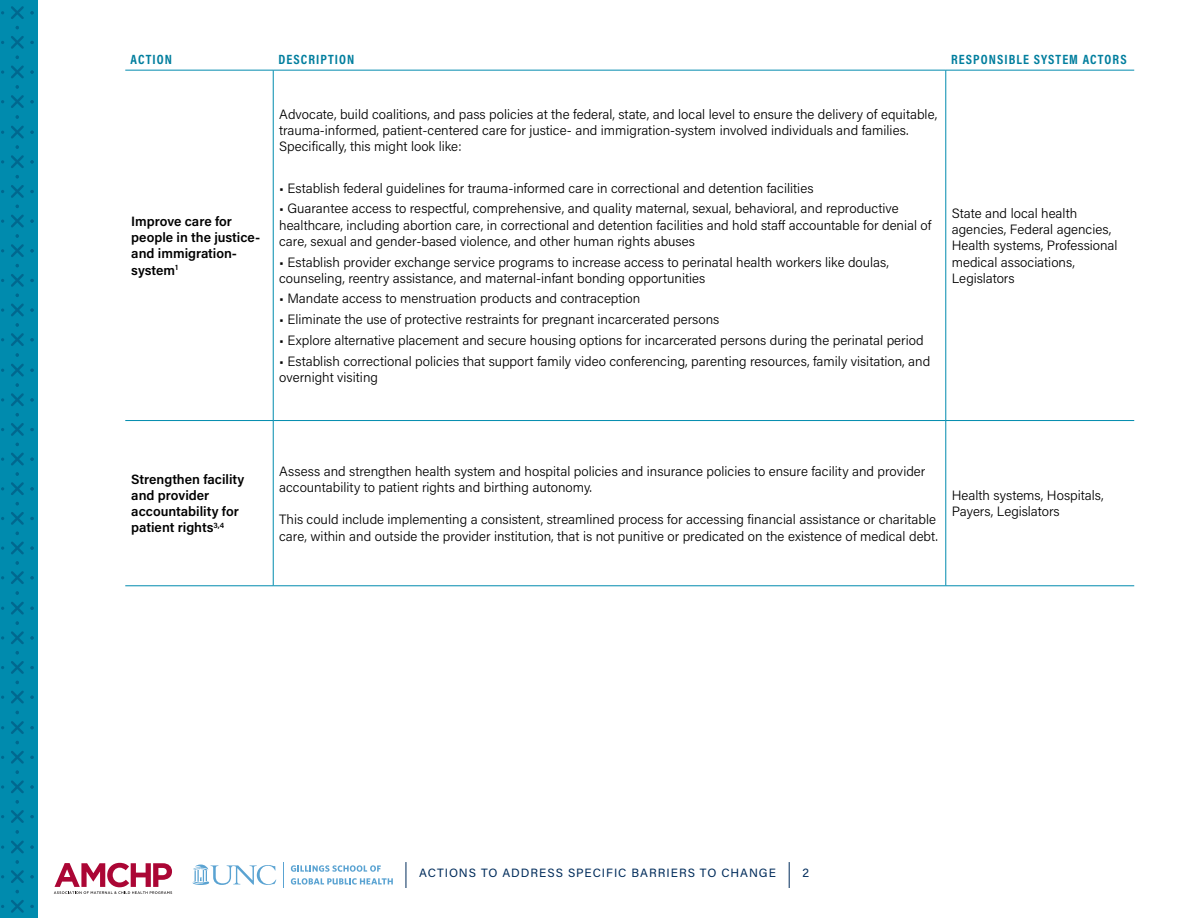
<style>
.page{position:relative;width:1188px;height:918px;background:#fff}
.page>*{position:absolute;margin:0;border:0;box-sizing:border-box;transform-origin:0 0}
.t1{font:300 13.5px/16.2px "Acumin Pro";color:#000}
.t2{font:600 13.5px/16.2px "Acumin Pro";color:#000}
.t3{font:700 13.5px "Acumin Pro Cond";letter-spacing:.08em;color:#007e9e}
.t4{font:12px "Acumin Pro";letter-spacing:.08em;color:#002c5b}
</style>
<div class="page">
<div style="left:0;top:0;width:38px;height:918px;background:#008bae"></div>
<svg style="left:1px;top:6px;width:33px;height:907px"></svg>
<svg style="left:54px;top:863px;width:118px;height:31px"></svg>
<svg style="left:291px;top:865px;width:90px;height:7px"></svg>
<svg style="left:291px;top:878px;width:102px;height:7px"></svg>
<svg style="left:283px;top:862px;width:1px;height:26px"></svg>
<svg style="left:193px;top:865px;width:83px;height:20px"></svg>
<svg style="left:406px;top:862px;width:1px;height:26px"></svg>
<svg style="left:789px;top:862px;width:1px;height:26px"></svg>
<hr style="left:125px;top:70px;width:148px;height:1px;background:#008bae">
<hr style="left:273px;top:70px;width:673px;height:1px;background:#008bae">
<hr style="left:273px;top:70px;width:1px;height:350px;background:#008bae">
<hr style="left:946px;top:70px;width:188px;height:1px;background:#008bae">
<hr style="left:946px;top:70px;width:1px;height:350px;background:#008bae">
<hr style="left:125px;top:420px;width:148px;height:1px;background:#008bae">
<hr style="left:273px;top:420px;width:673px;height:1px;background:#008bae">
<hr style="left:273px;top:421px;width:1px;height:165px;background:#008bae">
<hr style="left:946px;top:420px;width:188px;height:1px;background:#008bae">
<hr style="left:946px;top:421px;width:1px;height:165px;background:#008bae">
<hr style="left:125px;top:586px;width:148px;height:1px;background:#008bae">
<hr style="left:273px;top:586px;width:673px;height:1px;background:#008bae">
<hr style="left:946px;top:586px;width:188px;height:1px;background:#008bae">
<p class="t3" style="left:130px;top:50px;width:43px">ACTION</p>
<p class="t3" style="left:278px;top:50px;width:78px">DESCRIPTION</p>
<p class="t3" style="left:951px;top:50px;width:177px">RESPONSIBLE SYSTEM ACTORS</p>
<p class="t2" style="left:131px;top:213px;width:131px">Improve care for people in the justice&shy;and immigration&shy;system<sup>1</sup></p>
<p class="t1" style="left:279px;top:105px;width:660px">Advocate, build coalitions, and pass policies at the federal, state, and local level to ensure the delivery of equitable, trauma-informed, patient-centered care for justice- and immigration-system involved individuals and families.<br>Specifically, this might look like:</p>
<p class="t1" style="left:279px;top:179px;width:536px">• Establish federal guidelines for trauma-informed care in correctional and detention facilities</p>
<p class="t1" style="left:279px;top:200px;width:654px">• Guarantee access to respectful, comprehensive, and quality maternal, sexual, behavioral, and reproductive healthcare, including abortion care, in correctional and detention facilities and hold staff accountable for denial of care, sexual and gender-based violence, and other human rights abuses</p>
<p class="t1" style="left:279px;top:253px;width:611px">• Establish provider exchange service programs to increase access to perinatal health workers like doulas, counseling, reentry assistance, and maternal-infant bonding opportunities</p>
<p class="t1" style="left:279px;top:290px;width:363px">• Mandate access to menstruation products and contraception</p>
<p class="t1" style="left:279px;top:311px;width:442px">• Eliminate the use of protective restraints for pregnant incarcerated persons</p>
<p class="t1" style="left:279px;top:332px;width:646px">• Explore alternative placement and secure housing options for incarcerated persons during the perinatal period</p>
<p class="t1" style="left:279px;top:353px;width:653px">• Establish correctional policies that support family video conferencing, parenting resources, family visitation, and overnight visiting</p>
<p class="t1" style="left:952px;top:205px;width:167px">State and local health agencies, Federal agencies,<br>Health systems, Professional medical associations,<br>Legislators</p>
<p class="t2" style="left:131px;top:470px;width:115px">Strengthen facility and provider accountability for patient rights<sup>3,4</sup></p>
<p class="t1" style="left:279px;top:462px;width:648px">Assess and strengthen health system and hospital policies and insurance policies to ensure facility and provider accountability to patient rights and birthing autonomy.</p>
<p class="t1" style="left:279px;top:511px;width:660px">This could include implementing a consistent, streamlined process for accessing financial assistance or charitable care, within and outside the provider institution, that is not punitive or predicated on the existence of medical debt.</p>
<p class="t1" style="left:952px;top:487px;width:154px">Health systems, Hospitals,<br>Payers, Legislators</p>
<p class="t4" style="left:419px;top:865px;width:358px">ACTIONS TO ADDRESS SPECIFIC BARRIERS TO CHANGE</p>
<p class="t4" style="left:802px;top:865px;width:8px">2</p>
</div>
